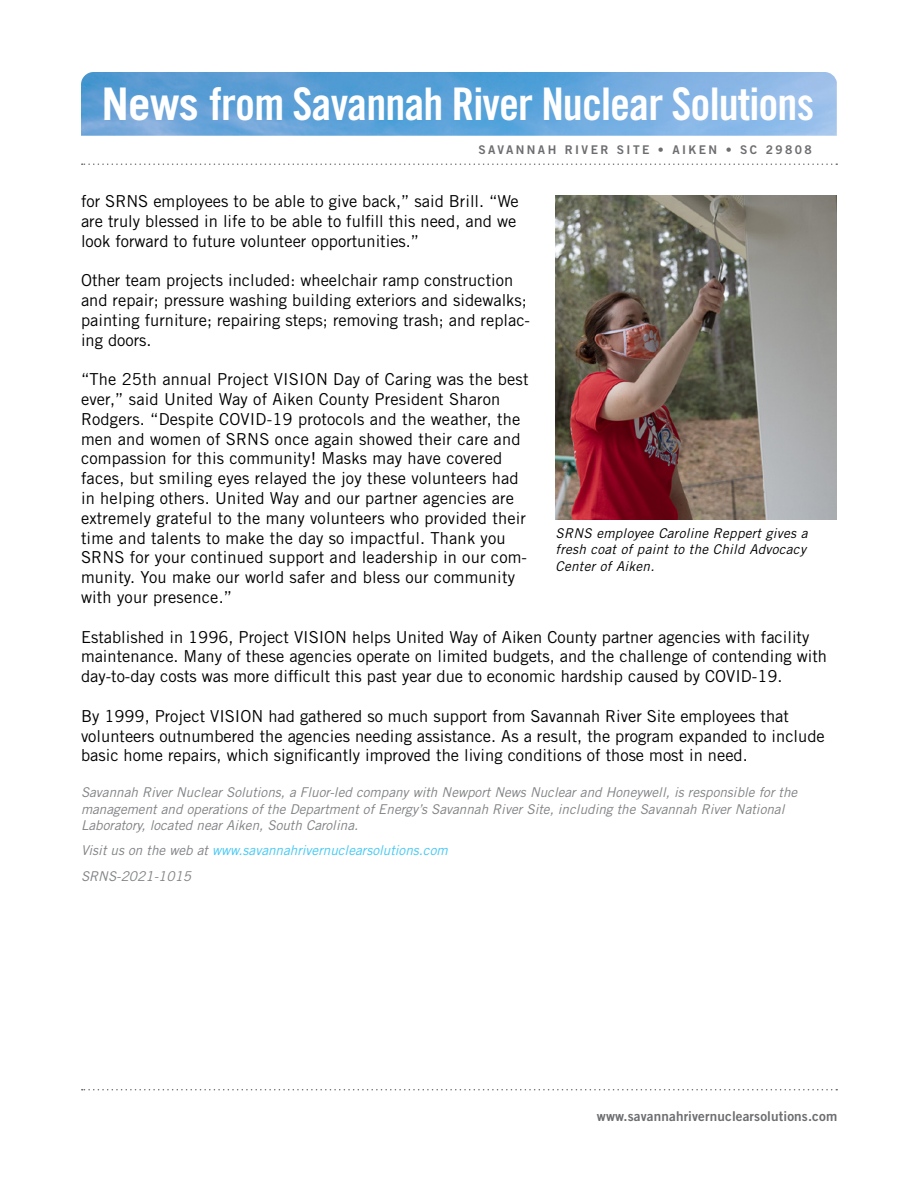
<style>
.page{position:relative;width:918px;height:1188px;background:#fff}
.page>*{position:absolute;margin:0;border:0;box-sizing:border-box;transform-origin:0 0}
.t1{font:45px "Trade Gothic LT Std Bd Cn 20";letter-spacing:-.02em;color:#fff}
.t2{font:16.5px/19.8px "Trade Gothic LT Std";color:#000}
.t3{font:italic 13.5px/16.2px "Trade Gothic LT Std";color:#808285}
.t4{font:italic 13.5px/16.2px "Trade Gothic LT Std";letter-spacing:.02em;color:#000;text-align:justify}
.t5{font:italic 13.5px/25.5px "Trade Gothic LT Std";color:#44c8f5}
.t6{font:13.5px "Trade Gothic LT Std Bd 2";letter-spacing:.01em;color:#6d6e71}
.t7{font:12px "Trade Gothic LT Std Bd 2";letter-spacing:.2em;color:#6d6e71}
.s1{font-family:"Trade Gothic LT Std";font-weight:700}
.s2{color:#808285}
</style>
<div class="page">
<img style="left:81px;top:72px;width:756px;height:64px">
<svg style="left:82px;top:163px;width:755px;height:2px"></svg>
<svg style="left:82px;top:1089px;width:755px;height:1px"></svg>
<img style="left:556px;top:195px;width:281px;height:324px">
<h1 class="t1" style="left:102px;top:77px;width:714px"><span class="s1">News</span> from Savannah River Nuclear Solutions</h1>
<p class="t7" style="left:478px;top:143px;width:335px">SAVANNAH RIVER SITE • AIKEN • SC 29808</p>
<p class="t2" style="left:81px;top:191px;width:439px">for SRNS employees to be able to give back,” said Brill. “We are truly blessed in life to be able to fulfill this need, and we look forward to future volunteer opportunities.”</p>
<p class="t2" style="left:81px;top:270px;width:451px">Other team projects included: wheelchair ramp construction and repair; pressure washing building exteriors and sidewalks; painting furniture; repairing steps; removing trash; and replac&shy;ing doors.</p>
<p class="t2" style="left:81px;top:369px;width:449px">“The 25th annual Project VISION Day of Caring was the best ever,” said United Way of Aiken County President Sharon Rodgers. “Despite COVID-19 protocols and the weather, the men and women of SRNS once again showed their care and compassion for this community! Masks may have covered faces, but smiling eyes relayed the joy these volunteers had in helping others. United Way and our partner agencies are extremely grateful to the many volunteers who provided their time and talents to make the day so impactful. Thank you SRNS for your continued support and leadership in our com&shy;munity. You make our world safer and bless our community with your presence.”</p>
<p class="t2" style="left:81px;top:627px;width:748px">Established in 1996, Project VISION helps United Way of Aiken County partner agencies with facility maintenance. Many of these agencies operate on limited budgets, and the challenge of contending with day-to-day costs was more difficult this past year due to economic hardship caused by COVID-19.</p>
<p class="t2" style="left:81px;top:706px;width:745px">By 1999, Project VISION had gathered so much support from Savannah River Site employees that volunteers outnumbered the agencies needing assistance. As a result, the program expanded to include basic home repairs, which significantly improved the living conditions of those most in need.</p>
<p class="t3" style="left:81px;top:785px;width:718px">Savannah River Nuclear Solutions, a Fluor-led company with Newport News Nuclear and Honeywell, is responsible for the management and operations of the Department of Energy’s Savannah River Site, including the Savannah River National<br>Laboratory, located near Aiken, South Carolina.</p>
<p class="t5" style="left:81px;top:838px;width:368px"><span class="s2">Visit us on the web at</span> www.savannahrivernuclearsolutions.com<br><span class="s2">SRNS-2021-1015</span></p>
<p class="t4" style="left:556px;top:526px;width:253px">SRNS employee Caroline Reppert gives a fresh coat of paint to the Child Advocacy Center of Aiken.</p>
<p class="t6" style="left:597px;top:1107px;width:242px">www.savannahrivernuclearsolutions.com</p>
</div>
